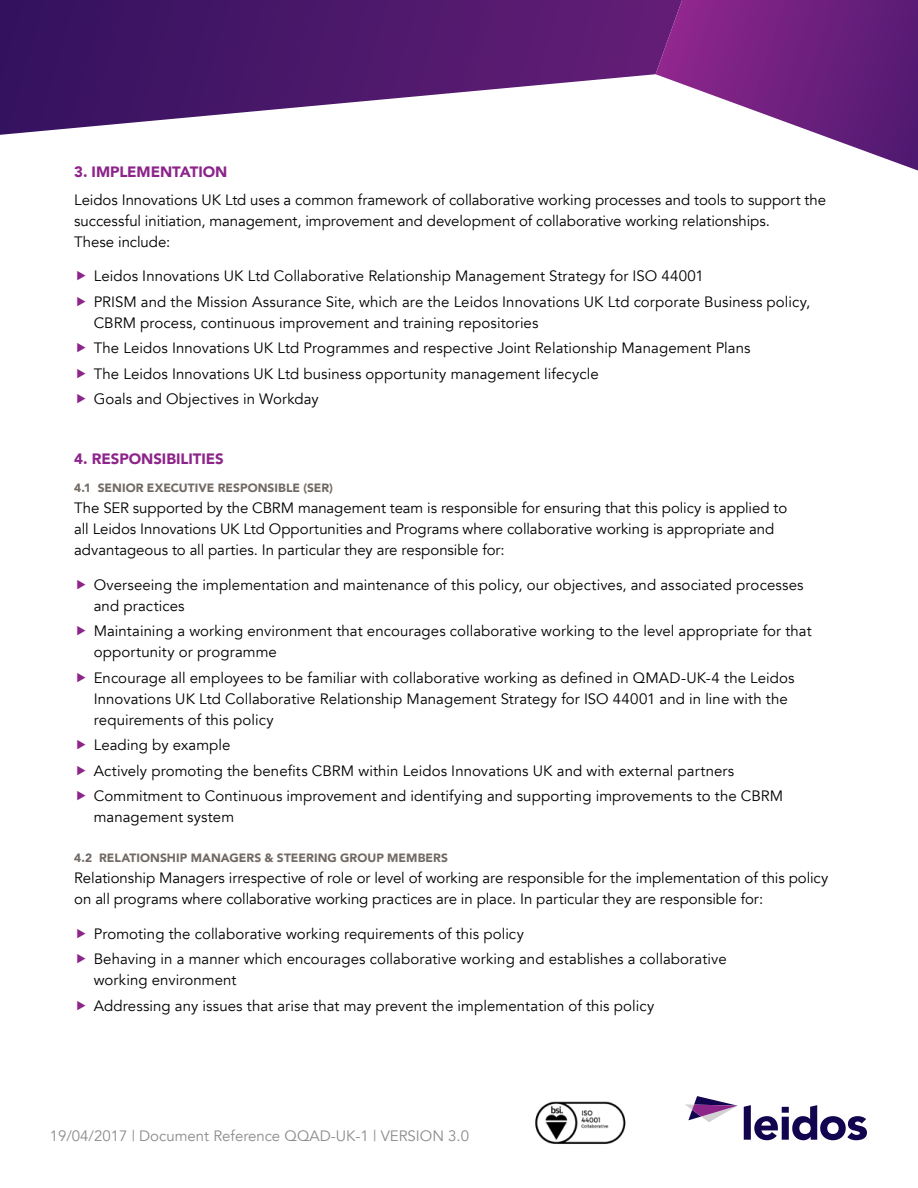
<style>
.page{position:relative;width:918px;height:1188px;background:#fff}
.page>*{position:absolute;margin:0;border:0;box-sizing:border-box;transform-origin:0 0}
.t1{font:15px/21px "Avenir";letter-spacing:.005em;color:#000}
.t2{font:15px "Avenir";color:#8b8a8e}
.t3{font:900 15px "Avenir";letter-spacing:-.005em;color:#8d248a}
.t4{font:900 12px "Avenir";letter-spacing:.005em;color:#716963}
</style>
<div class="page">
<svg style="left:0;top:0;width:656px;height:135px"></svg>
<svg style="left:656px;top:0;width:262px;height:171px"></svg>
<svg style="left:744px;top:1105px;width:123px;height:35px"></svg>
<svg style="left:685px;top:1096px;width:53px;height:26px"></svg>
<img style="left:535px;top:1101px;width:91px;height:43px">
<p class="t3" style="left:74px;top:159px;width:155px">3. IMPLEMENTATION</p>
<p class="t1" style="left:74px;top:189px;width:753px">Leidos Innovations UK Ltd uses a common framework of collaborative working processes and tools to support the successful initiation, management, improvement and development of collaborative working relationships.<br>These include:</p>
<p class="t1" style="left:94px;top:264px;width:718px;line-height:25.5px">Leidos Innovations UK Ltd Collaborative Relationship Management Strategy for ISO 44001<br>PRISM and the Mission Assurance Site, which are the Leidos Innovations UK Ltd corporate Business policy,</p>
<p class="t1" style="left:94px;top:310px;width:658px;line-height:25.5px">CBRM process, continuous improvement and training repositories<br>The Leidos Innovations UK Ltd Programmes and respective Joint Relationship Management Plans The Leidos Innovations UK Ltd business opportunity management lifecycle<br>Goals and Objectives in Workday</p>
<p class="t3" style="left:74px;top:446px;width:151px">4. RESPONSIBILITIES</p>
<p class="t4" style="left:74px;top:478px;width:260px">4.1 SENIOR EXECUTIVE RESPONSIBLE (SER)</p>
<p class="t1" style="left:74px;top:498px;width:715px">The SER supported by the CBRM management team is responsible for ensuring that this policy is applied to all Leidos Innovations UK Ltd Opportunities and Programs where collaborative working is appropriate and advantageous to all parties. In particular they are responsible for:</p>
<p class="t1" style="left:94px;top:574px;width:711px">Overseeing the implementation and maintenance of this policy, our objectives, and associated processes and practices</p>
<p class="t1" style="left:94px;top:621px;width:720px">Maintaining a working environment that encourages collaborative working to the level appropriate for that opportunity or programme</p>
<p class="t1" style="left:94px;top:667px;width:702px">Encourage all employees to be familiar with collaborative working as defined in QMAD-UK-4 the Leidos<br>Innovations UK Ltd Collaborative Relationship Management Strategy for ISO 44001 and in line with the requirements of this policy</p>
<p class="t1" style="left:94px;top:733px;width:691px;line-height:25.5px">Leading by example<br>Actively promoting the benefits CBRM within Leidos Innovations UK and with external partners<br>Commitment to Continuous improvement and identifying and supporting improvements to the CBRM</p>
<p class="t1" style="left:94px;top:807px;width:142px">management system</p>
<p class="t4" style="left:74px;top:848px;width:375px">4.2 RELATIONSHIP MANAGERS &amp; STEERING GROUP MEMBERS</p>
<p class="t1" style="left:74px;top:868px;width:756px">Relationship Managers irrespective of role or level of working are responsible for the implementation of this policy on all programs where collaborative working practices are in place. In particular they are responsible for:</p>
<p class="t1" style="left:94px;top:921px;width:634px;line-height:25.5px">Promoting the collaborative working requirements of this policy<br>Behaving in a manner which encourages collaborative working and establishes a collaborative</p>
<p class="t1" style="left:94px;top:967px;width:562px;line-height:25.5px">working environment<br>Addressing any issues that arise that may prevent the implementation of this policy</p>
<p class="t2" style="left:50px;top:1127px;width:421px">19/04/2017 | Document Reference QQAD-UK-1 | VERSION 3.0</p>
</div>
